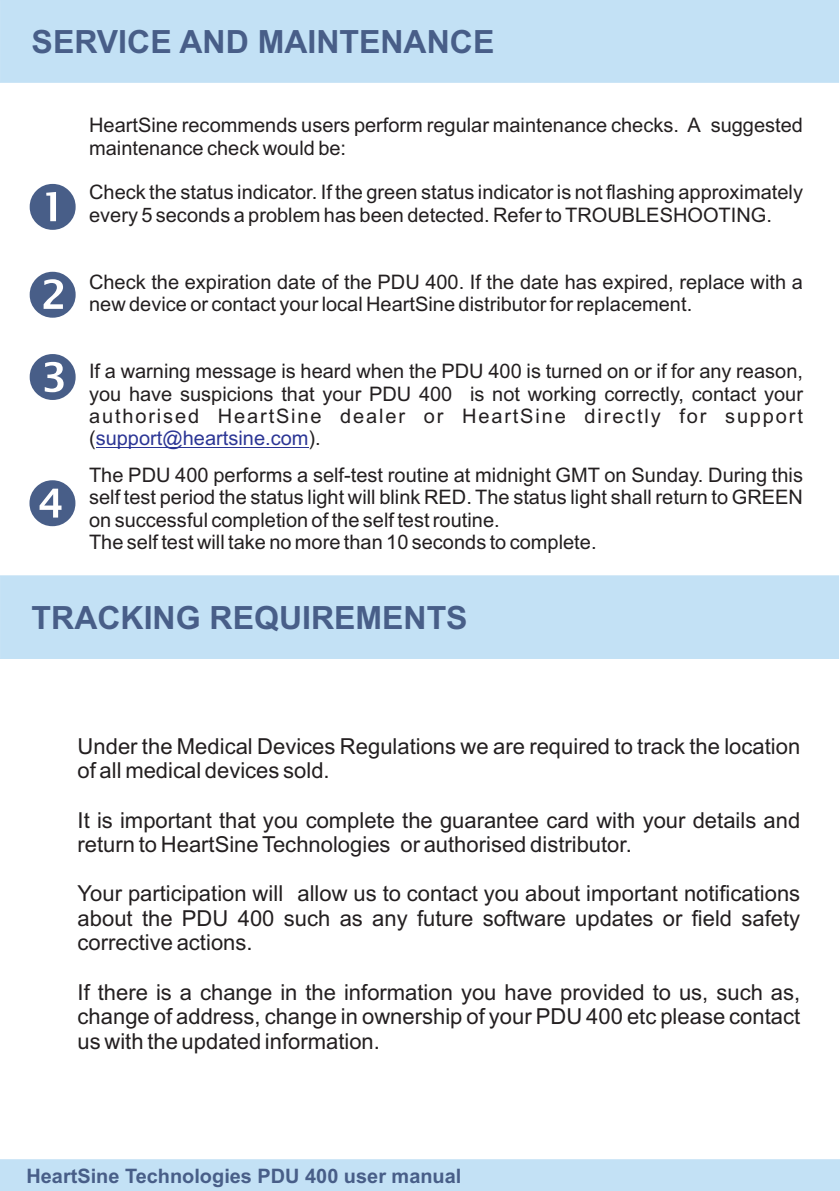
<style>
.page{position:relative;width:840px;height:1191px;background:#fff}
.page>*{position:absolute;margin:0;border:0;box-sizing:border-box;transform-origin:0 0}
.t1{font:700 32px "Arial";color:#485e88}
.t2{font:22px/24.6px "Arial";color:#231f20}
.t3{font:20px/22.4px "Arial";color:#231f20}
.t4{font:700 20px "Arial";color:#485e88}
.s1{color:#2c3695}
</style>
<div class="page">
<div style="left:0;top:575px;width:838px;height:84px;background:#c3e1f5"></div>
<hr style="left:96px;top:447px;width:212px;height:1px;background:#2c3695">
<div style="left:0;top:0;width:838px;height:83px;background:#c3e1f5"></div>
<svg style="left:30px;top:184px;width:46px;height:46px"></svg>
<svg style="left:30px;top:272px;width:46px;height:46px"></svg>
<svg style="left:30px;top:354px;width:46px;height:46px"></svg>
<div style="left:0;top:1159px;width:839px;height:32px;background:#c3e1f5"></div>
<svg style="left:29px;top:480px;width:46px;height:46px"></svg>
<h1 class="t1" style="left:32px;top:30px;width:464px">SERVICE AND MAINTENANCE</h1>
<p class="t3" style="left:89px;top:116px;width:715px">HeartSine recommends users perform regular maintenance checks. A suggested maintenance check would be:</p>
<p class="t3" style="left:89px;top:183px;width:715px">Check the status indicator. If the green status indicator is not flashing approximately every 5 seconds a problem has been detected. Refer to TROUBLESHOOTING.</p>
<p class="t3" style="left:89px;top:272px;width:715px">Check the expiration date of the PDU 400. If the date has expired, replace with a new device or contact your local HeartSine distributor for replacement.</p>
<p class="t3" style="left:89px;top:362px;width:715px;text-align:justify">If a warning message is heard when the PDU 400 is turned on or if for any reason, you have suspicions that your PDU 400 is not working correctly, contact your authorised HeartSine dealer or HeartSine directly for support (<span class="s1">support@heartsine.com</span>).</p>
<p class="t3" style="left:89px;top:465px;width:715px">The PDU 400 performs a self-test routine at midnight GMT on Sunday. During this self test period the status light will blink RED. The status light shall return to GREEN on successful completion of the self test routine.<br>The self test will take no more than 10 seconds to complete.</p>
<h1 class="t1" style="left:32px;top:606px;width:437px">TRACKING REQUIREMENTS</h1>
<p class="t2" style="left:78px;top:736px;width:723px">Under the Medical Devices Regulations we are required to track the location of all medical devices sold.</p>
<p class="t2" style="left:78px;top:809px;width:723px">It is important that you complete the guarantee card with your details and return to HeartSine Technologies or authorised distributor.</p>
<p class="t2" style="left:78px;top:883px;width:723px;text-align:justify">Your participation will allow us to contact you about important notifications about the PDU 400 such as any future software updates or field safety corrective actions.</p>
<p class="t2" style="left:78px;top:981px;width:723px;text-align:justify">If there is a change in the information you have provided to us, such as, change of address, change in ownership of your PDU 400 etc please contact us with the updated information.</p>
<p class="t4" style="left:26px;top:1168px;width:436px">HeartSine Technologies PDU 400 user manual</p>
</div>
